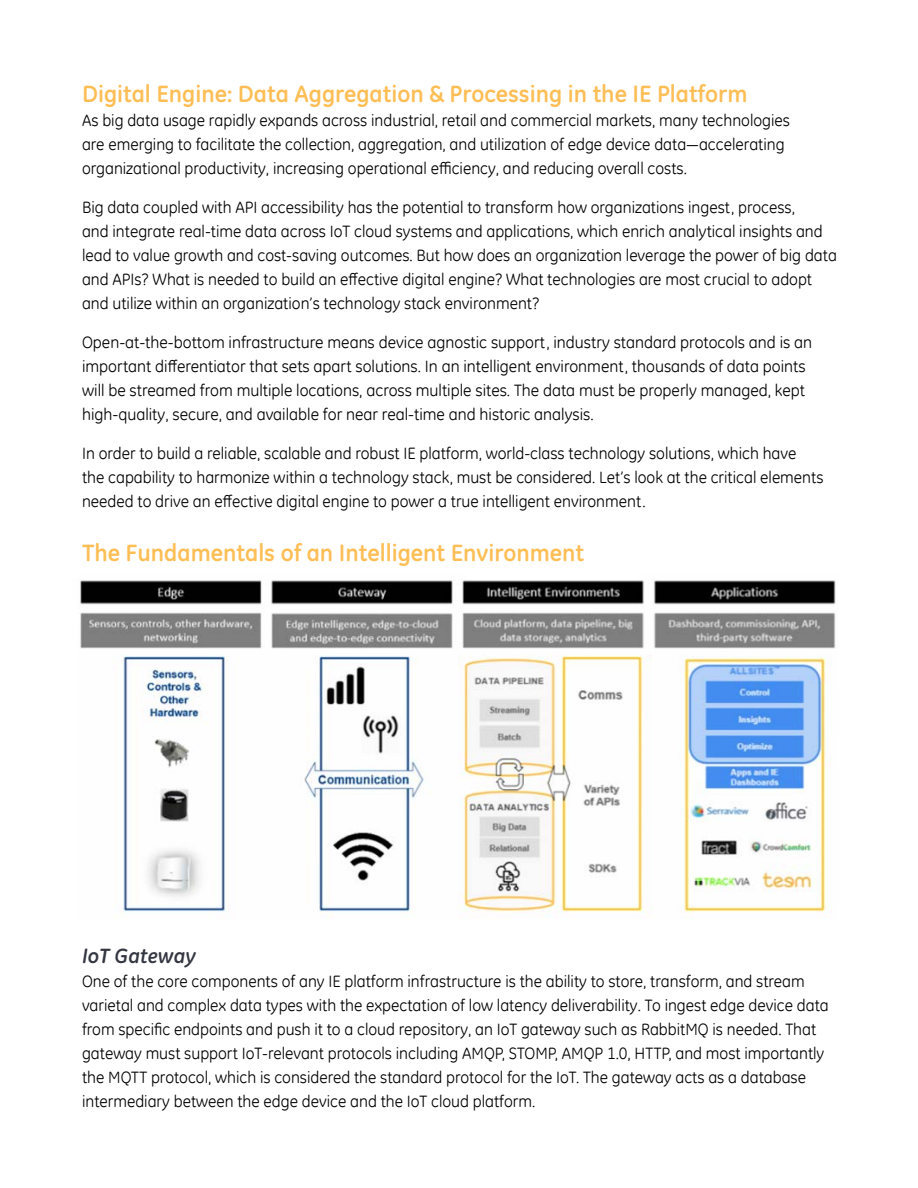
<style>
.page{position:relative;width:918px;height:1188px;background:#fff}
.page>*{position:absolute;margin:0;border:0;box-sizing:border-box;transform-origin:0 0}
.t1{font:700 24px "GE Inspira";color:#fdbe56}
.t2{font:italic 700 21px "GE Inspira";color:#343741}
.t3{font:16.5px/24px "GE Inspira";color:#000}
</style>
<div class="page">
<img style="left:80px;top:580px;width:756px;height:339px">
<h1 class="t1" style="left:82px;top:78px;width:667px">Digital Engine: Data Aggregation &amp; Processing in the IE Platform</h1>
<p class="t3" style="left:82px;top:108px;width:709px">As big data usage rapidly expands across industrial, retail and commercial markets, many technologies are emerging to facilitate the collection, aggregation, and utilization of edge device data—accelerating organizational productivity, increasing operational efficiency, and reducing overall costs.</p>
<p class="t3" style="left:82px;top:195px;width:756px">Big data coupled with API accessibility has the potential to transform how organizations ingest, process,<br>and integrate real-time data across IoT cloud systems and applications, which enrich analytical insights and lead to value growth and cost-saving outcomes. But how does an organization leverage the power of big data and APIs? What is needed to build an effective digital engine? What technologies are most crucial to adopt and utilize within an organization’s technology stack environment?</p>
<p class="t3" style="left:82px;top:330px;width:732px">Open-at-the-bottom infrastructure means device agnostic support, industry standard protocols and is an important differentiator that sets apart solutions. In an intelligent environment, thousands of data points will be streamed from multiple locations, across multiple sites. The data must be properly managed, kept high-quality, secure, and available for near real-time and historic analysis.</p>
<p class="t3" style="left:82px;top:441px;width:743px">In order to build a reliable, scalable and robust IE platform, world-class technology solutions, which have<br>the capability to harmonize within a technology stack, must be considered. Let’s look at the critical elements needed to drive an effective digital engine to power a true intelligent environment.</p>
<h1 class="t1" style="left:82px;top:537px;width:504px">The Fundamentals of an Intelligent Environment</h1>
<p class="t2" style="left:82px;top:943px;width:115px">IoT Gateway</p>
<p class="t3" style="left:82px;top:969px;width:748px">One of the core components of any IE platform infrastructure is the ability to store, transform, and stream varietal and complex data types with the expectation of low latency deliverability. To ingest edge device data from specific endpoints and push it to a cloud repository, an IoT gateway such as RabbitMQ is needed. That gateway must support IoT-relevant protocols including AMQP, STOMP, AMQP 1.0, HTTP, and most importantly the MQTT protocol, which is considered the standard protocol for the IoT. The gateway acts as a database intermediary between the edge device and the IoT cloud platform.</p>
</div>
